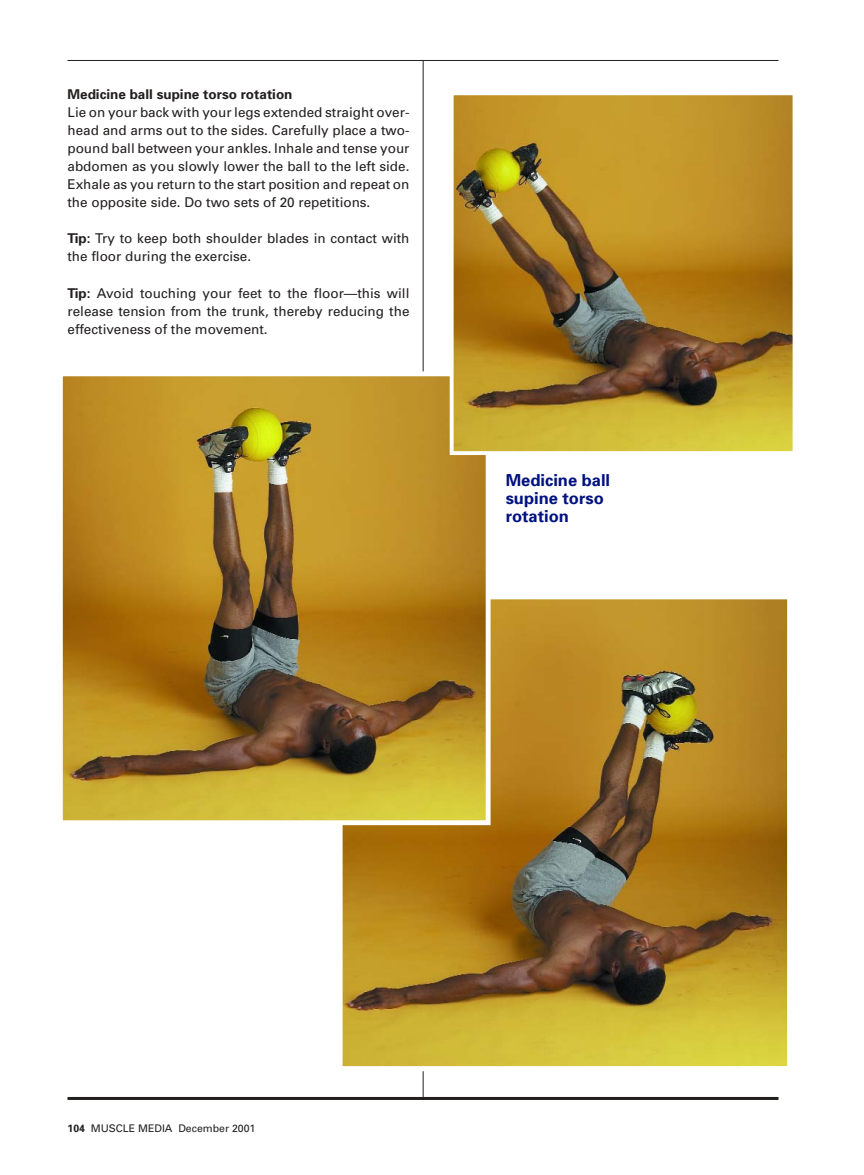
<style>
.page{position:relative;width:864px;height:1175px;background:#fff}
.page>*{position:absolute;margin:0;border:0;box-sizing:border-box;transform-origin:0 0}
.t1{font:700 16.5px/18px "Univers";color:#001281}
.t2{font:13.5px/18px "Univers";color:#231f1f;text-align:justify}
.t3{font:700 13.5px "Univers";color:#231f1f}
.t4{font:10.5px "Univers";color:#231f1f}
.s1{font-weight:700}
</style>
<div class="page">
<hr style="left:68px;top:60px;width:710px;height:1px;background:#231f1f">
<hr style="left:423px;top:60px;width:1px;height:1038px;background:#231f1f">
<svg style="left:68px;top:1096px;width:710px;height:4px;fill:#262222"></svg>
<img style="left:343px;top:600px;width:443px;height:465px">
<div style="left:337px;top:594px;width:455px;height:477px;border:5px solid #fff"></div>
<img style="left:64px;top:377px;width:421px;height:442px">
<div style="left:58px;top:371px;width:433px;height:454px;border:5px solid #fff"></div>
<img style="left:455px;top:96px;width:336px;height:354px">
<div style="left:450px;top:91px;width:346px;height:364px;border:4px solid #fff"></div>
<p class="t3" style="left:68px;top:90px;width:226px">Medicine ball supine torso rotation</p>
<p class="t2" style="left:68px;top:105px;width:344px">Lie on your back with your legs extended straight over&shy;head and arms out to the sides. Carefully place a two&shy;pound ball between your ankles. Inhale and tense your abdomen as you slowly lower the ball to the left side.<br>Exhale as you return to the start position and repeat on the opposite side. Do two sets of 20 repetitions.</p>
<p class="t2" style="left:68px;top:231px;width:344px"><span class="s1">Tip:</span> Try to keep both shoulder blades in contact with the floor during the exercise.</p>
<p class="t2" style="left:68px;top:285px;width:344px"><span class="s1">Tip:</span> Avoid touching your feet to the floor—this will release tension from the trunk, thereby reducing the effectiveness of the movement.</p>
<p class="t1" style="left:506px;top:472px;width:106px">Medicine ball supine torso rotation</p>
<p class="t4" style="left:68px;top:1123px;width:189px"><span class="s1">104</span> MUSCLE MEDIA December 2001</p>
</div>
